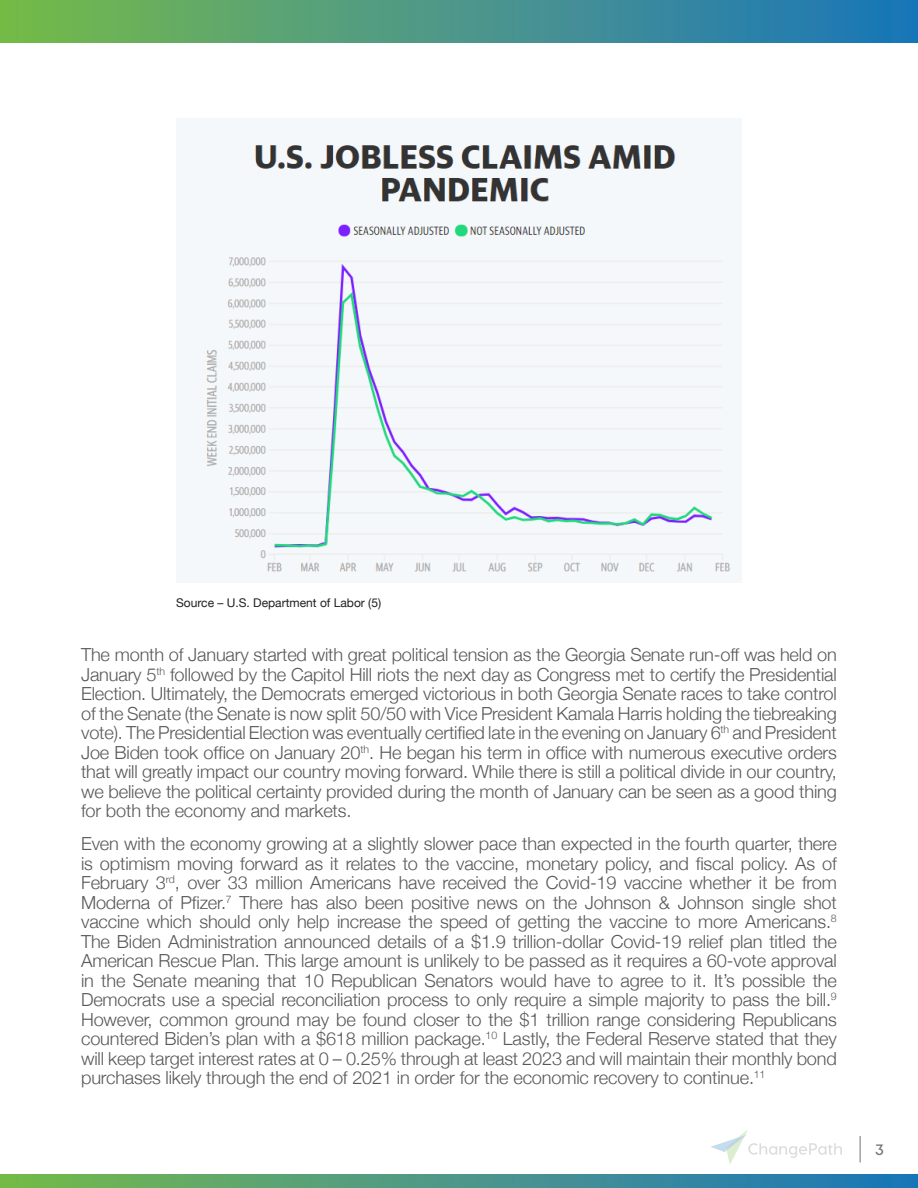
<style>
.page{position:relative;width:918px;height:1188px;background:#fff}
.page>*{position:absolute;margin:0;border:0;box-sizing:border-box;transform-origin:0 0}
.t1{font:300 18px/19.5px "Helvetica Neue";letter-spacing:-.01em;color:#57585a;text-align:justify}
.t2{font:700 15px "Visby CF";color:#717371}
.t3{font:12px "Helvetica Neue";color:#231f20}
</style>
<div class="page">
<svg style="left:711px;top:1130px;width:131px;height:34px"></svg>
<svg style="left:860px;top:1136px;width:1px;height:26px"></svg>
<div style="left:0;top:0;width:918px;height:42px;background:linear-gradient(to right,#78b94e,#1c75be)"></div>
<svg style="left:0;top:1174px;width:918px;height:14px;background:#499785"></svg>
<img style="left:206px;top:145px;width:525px;height:428px">
<p class="t3" style="left:176px;top:595px;width:206px">Source – U.S. Department of Labor (5)</p>
<p class="t1" style="left:81px;top:645px;width:757px">The month of January started with great political tension as the Georgia Senate run-off was held on January 5<sup>th</sup> followed by the Capitol Hill riots the next day as Congress met to certify the Presidential Election. Ultimately, the Democrats emerged victorious in both Georgia Senate races to take control of the Senate (the Senate is now split 50/50 with Vice President Kamala Harris holding the tiebreaking vote). The Presidential Election was eventually certified late in the evening on January 6<sup>th</sup> and President Joe Biden took office on January 20<sup>th</sup>. He began his term in office with numerous executive orders that will greatly impact our country moving forward. While there is still a political divide in our country, we believe the political certainty provided during the month of January can be seen as a good thing for both the economy and markets.</p>
<p class="t1" style="left:81px;top:834px;width:757px">Even with the economy growing at a slightly slower pace than expected in the fourth quarter, there is optimism moving forward as it relates to the vaccine, monetary policy, and fiscal policy. As of February 3<sup>rd</sup>, over 33 million Americans have received the Covid-19 vaccine whether it be from Moderna of Pfizer.<sup>7</sup> There has also been positive news on the Johnson &amp; Johnson single shot vaccine which should only help increase the speed of getting the vaccine to more Americans.<sup>8<br></sup>The Biden Administration announced details of a $1.9 trillion-dollar Covid-19 relief plan titled the American Rescue Plan. This large amount is unlikely to be passed as it requires a 60-vote approval in the Senate meaning that 10 Republican Senators would have to agree to it. It’s possible the Democrats use a special reconciliation process to only require a simple majority to pass the bill.<sup>9<br></sup>However, common ground may be found closer to the $1 trillion range considering Republicans countered Biden’s plan with a $618 million package.<sup>10</sup> Lastly, the Federal Reserve stated that they will keep target interest rates at 0 – 0.25% through at least 2023 and will maintain their monthly bond purchases likely through the end of 2021 in order for the economic recovery to continue.<sup>11</sup></p>
<p class="t2" style="left:875px;top:1140px;width:10px">3</p>
</div>
